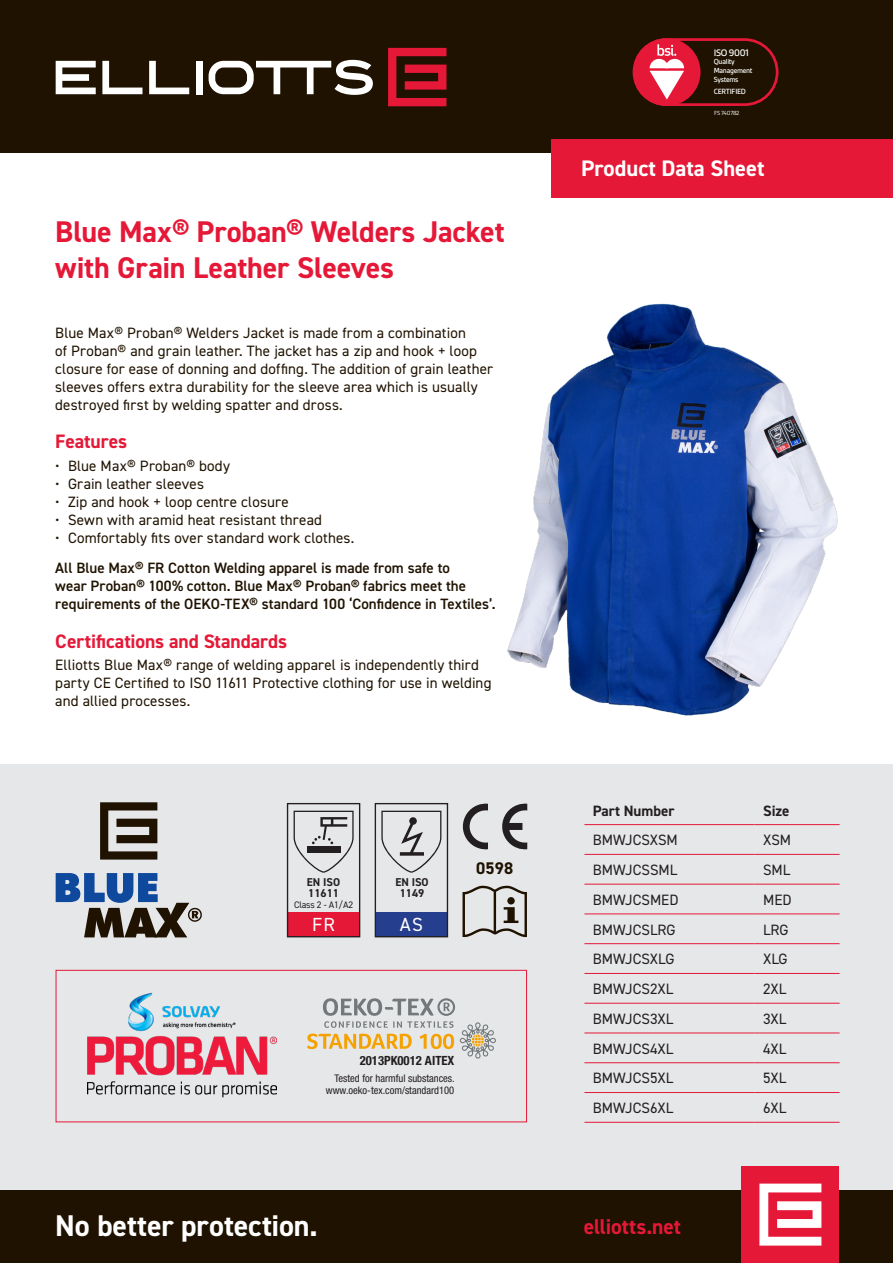
<style>
.page{position:relative;width:893px;height:1263px;background:#fff}
.page>*{position:absolute;margin:0;border:0;box-sizing:border-box;transform-origin:0 0}
.Heading{font:700 30px/36px "DIN2014";letter-spacing:-.005em;color:#e51837}
.t1{font:700 30px "DIN2014";letter-spacing:-.005em;color:#fff}
.t2{font:700 22.5px "DIN2014";color:#fff}
.t3{font:700 21.45px "DIN2014";letter-spacing:-.005em;color:#e51837}
.Subhead_2{font:700 19.5px "DIN2014";letter-spacing:-.005em;color:#e51837}
.t4{font:19.05px "DIN2014";color:#fff}
.Small_text{font:700 16.95px "DIN2014";color:#1f1200}
.Body{font:15px/18px "DIN2014";letter-spacing:.01em;color:#1f1200}
.Body-2{font:600 15px/18px "DIN2014";letter-spacing:.005em;color:#1f1200}
.Table_Body{font:15px "DIN2014";color:#231f20}
.Table_Heading{font:700 15px "DIN2014";color:#231f20}
.t5{font:700 condensed 12.75px "Helvetica Neue LT Pro";color:#231f20}
.t6{font:700 11.4px/11.4px "DIN2014";color:#231f20;text-align:center}
.t7{font:condensed 10.5px/12.1px "Helvetica Neue LT Pro";color:#231f20;text-align:right}
.t8{font:500 10.2px "Gesta";letter-spacing:-.035em;color:#fff}
.t9{font:9.45px "DIN2014";letter-spacing:-.02em;color:#231f20}
.t10{font:500 8.1px "Gesta";letter-spacing:-.035em;color:#fff}
.t11{font:500 7.95px/8.6px "Gesta";letter-spacing:-.035em;color:#fff}
.t12{font:6.3px "Gesta";letter-spacing:-.035em;color:#fff}
</style>
<div class="page">
<div style="left:0;top:0;width:893px;height:153px;background:#1f1200"></div>
<div style="left:0;top:1189px;width:893px;height:74px;background:#1f1200"></div>
<div style="left:0;top:764px;width:893px;height:425px;background:#e6e7e9"></div>
<svg style="left:502px;top:803px;width:25px;height:47px"></svg>
<svg style="left:462px;top:803px;width:26px;height:47px"></svg>
<svg style="left:462px;top:886px;width:65px;height:51px"></svg>
<div style="left:507px;top:897px;width:8px;height:7px;background:#1f1200;border-radius:50%"></div>
<div style="left:376px;top:912px;width:71px;height:25px;background:#253f8e"></div>
<div style="left:375px;top:803px;width:73px;height:134px;border:1px solid #231f20"></div>
<svg style="left:381px;top:811px;width:60px;height:62px"></svg>
<div style="left:288px;top:912px;width:72px;height:25px;background:#e51837"></div>
<div style="left:287px;top:803px;width:73px;height:134px;border:1px solid #231f20"></div>
<svg style="left:294px;top:811px;width:60px;height:62px"></svg>
<svg style="left:307px;top:998px;width:189px;height:60px"></svg>
<img style="left:87px;top:992px;width:190px;height:105px">
<div style="left:56px;top:970px;width:471px;height:152px;border:1px solid #e51837"></div>
<svg style="left:56px;top:873px;width:146px;height:64px"></svg>
<svg style="left:100px;top:802px;width:57px;height:57px"></svg>
<hr style="left:584px;top:854px;width:170px;height:1px;background:#e51837">
<hr style="left:754px;top:854px;width:86px;height:1px;background:#e51837">
<hr style="left:584px;top:884px;width:170px;height:1px;background:#e51837">
<hr style="left:754px;top:884px;width:86px;height:1px;background:#e51837">
<hr style="left:584px;top:913px;width:170px;height:1px;background:#e51837">
<hr style="left:754px;top:913px;width:86px;height:1px;background:#e51837">
<hr style="left:584px;top:943px;width:170px;height:1px;background:#e51837">
<hr style="left:754px;top:943px;width:86px;height:1px;background:#e51837">
<hr style="left:584px;top:973px;width:170px;height:1px;background:#e51837">
<hr style="left:754px;top:973px;width:86px;height:1px;background:#e51837">
<hr style="left:584px;top:1003px;width:170px;height:1px;background:#e51837">
<hr style="left:754px;top:1003px;width:86px;height:1px;background:#e51837">
<hr style="left:584px;top:1032px;width:170px;height:1px;background:#e51837">
<hr style="left:754px;top:1032px;width:86px;height:1px;background:#e51837">
<hr style="left:584px;top:1062px;width:170px;height:1px;background:#e51837">
<hr style="left:754px;top:1062px;width:86px;height:1px;background:#e51837">
<hr style="left:584px;top:1092px;width:170px;height:1px;background:#e51837">
<hr style="left:754px;top:1092px;width:86px;height:1px;background:#e51837">
<hr style="left:584px;top:824px;width:170px;height:1px;background:#e51837">
<hr style="left:754px;top:824px;width:86px;height:1px;background:#e51837">
<hr style="left:584px;top:1122px;width:170px;height:1px;background:#e51837">
<hr style="left:754px;top:1122px;width:86px;height:1px;background:#e51837">
<img style="left:508px;top:304px;width:329px;height:412px">
<div style="left:551px;top:139px;width:342px;height:59px;background:#e51837"></div>
<svg style="left:388px;top:48px;width:58px;height:58px"></svg>
<div style="left:196px;top:61px;width:6px;height:33px;background:#fff"></div>
<svg style="left:209px;top:60px;width:164px;height:35px"></svg>
<svg style="left:56px;top:61px;width:40px;height:33px"></svg>
<svg style="left:102px;top:61px;width:40px;height:33px"></svg>
<svg style="left:149px;top:61px;width:40px;height:33px"></svg>
<div style="left:741px;top:1166px;width:98px;height:97px;background:#e51837"></div>
<svg style="left:759px;top:1183px;width:62px;height:62px"></svg>
<svg style="left:633px;top:38px;width:145px;height:68px"></svg>
<p class="t8" style="left:714px;top:47px;width:37px">ISO 9001</p>
<p class="t11" style="left:714px;top:58px;width:40px">Quality<br>Management<br>Systems</p>
<p class="t10" style="left:714px;top:87px;width:34px">CERTIFIED</p>
<p class="t12" style="left:714px;top:109px;width:27px">FS 740782</p>
<p class="Heading" style="left:55px;top:213px;width:451px">Blue Max® Proban® Welders Jacket with Grain Leather Sleeves</p>
<p class="Body" style="left:55px;top:324px;width:439px">Blue Max® Proban® Welders Jacket is made from a combination<br>of Proban® and grain leather. The jacket has a zip and hook + loop closure for ease of donning and doffing. The addition of grain leather sleeves offers extra durability for the sleeve area which is usually destroyed first by welding spatter and dross.</p>
<p class="Subhead_2" style="left:55px;top:429px;width:74px">Features</p>
<p class="Body" style="left:55px;top:456px;width:176px">• Blue Max® Proban® body</p>
<p class="Body" style="left:55px;top:474px;width:150px">• Grain leather sleeves</p>
<p class="Body" style="left:55px;top:492px;width:235px">• Zip and hook + loop centre closure</p>
<p class="Body" style="left:55px;top:510px;width:268px">• Sewn with aramid heat resistant thread</p>
<p class="Body" style="left:55px;top:528px;width:301px">• Comfortably fits over standard work clothes.</p>
<p class="Body-2" style="left:55px;top:559px;width:442px">All Blue Max® FR Cotton Welding apparel is made from safe to<br>wear Proban® 100% cotton. Blue Max® Proban® fabrics meet the requirements of the OEKO-TEX® standard 100 ‘Confidence in Textiles’.</p>
<p class="Subhead_2" style="left:55px;top:628px;width:234px">Certifications and Standards</p>
<p class="Body" style="left:55px;top:655px;width:438px">Elliotts Blue Max® range of welding apparel is independently third party CE Certified to ISO 11611 Protective clothing for use in welding and allied processes.</p>
<p class="t6" style="left:307px;top:876px;width:35px;text-align:left">EN ISO<br>11611</p>
<p class="t9" style="left:294px;top:899px;width:60px">Class 2 - A1/A2</p>
<p class="t4" style="left:312px;top:913px;width:24px">FR</p>
<p class="t6" style="left:395px;top:876px;width:35px">EN ISO<br>1149</p>
<p class="t4" style="left:400px;top:913px;width:25px">AS</p>
<p class="Small_text" style="left:476px;top:857px;width:39px">0598</p>
<p class="t5" style="left:360px;top:1052px;width:96px">2013PK0012 AITEX</p>
<p class="t7" style="left:326px;top:1072px;width:130px">Tested for harmful substances. www.oeko-tex.com/standard100</p>
<h2 class="t2" style="left:581px;top:154px;width:185px">Product Data Sheet</h2>
<p class="Table_Heading" style="left:593px;top:800px;width:83px">Part Number</p>
<p class="Table_Heading" style="left:763px;top:800px;width:28px">Size</p>
<p class="Table_Body" style="left:593px;top:831px;width:86px">BMWJCSXSM</p>
<p class="Table_Body" style="left:763px;top:831px;width:30px">XSM</p>
<p class="Table_Body" style="left:593px;top:860px;width:86px">BMWJCSSML</p>
<p class="Table_Body" style="left:763px;top:860px;width:29px">SML</p>
<p class="Table_Body" style="left:593px;top:890px;width:87px">BMWJCSMED</p>
<p class="Table_Body" style="left:763px;top:890px;width:30px">MED</p>
<p class="Table_Body" style="left:593px;top:920px;width:84px">BMWJCSLRG</p>
<p class="Table_Body" style="left:763px;top:920px;width:27px">LRG</p>
<p class="Table_Body" style="left:593px;top:950px;width:83px">BMWJCSXLG</p>
<p class="Table_Body" style="left:763px;top:950px;width:26px">XLG</p>
<p class="Table_Body" style="left:593px;top:980px;width:82px">BMWJCS2XL</p>
<p class="Table_Body" style="left:763px;top:980px;width:25px">2XL</p>
<p class="Table_Body" style="left:593px;top:1009px;width:82px">BMWJCS3XL</p>
<p class="Table_Body" style="left:763px;top:1009px;width:25px">3XL</p>
<p class="Table_Body" style="left:593px;top:1039px;width:82px">BMWJCS4XL</p>
<p class="Table_Body" style="left:763px;top:1039px;width:25px">4XL</p>
<p class="Table_Body" style="left:593px;top:1069px;width:82px">BMWJCS5XL</p>
<p class="Table_Body" style="left:763px;top:1069px;width:25px">5XL</p>
<p class="Table_Body" style="left:593px;top:1099px;width:82px">BMWJCS6XL</p>
<p class="Table_Body" style="left:763px;top:1099px;width:25px">6XL</p>
<h1 class="t1" style="left:55px;top:1206px;width:264px">No better protection.</h1>
<h3 class="t3" style="left:584px;top:1213px;width:99px">elliotts.net</h3>
</div>
